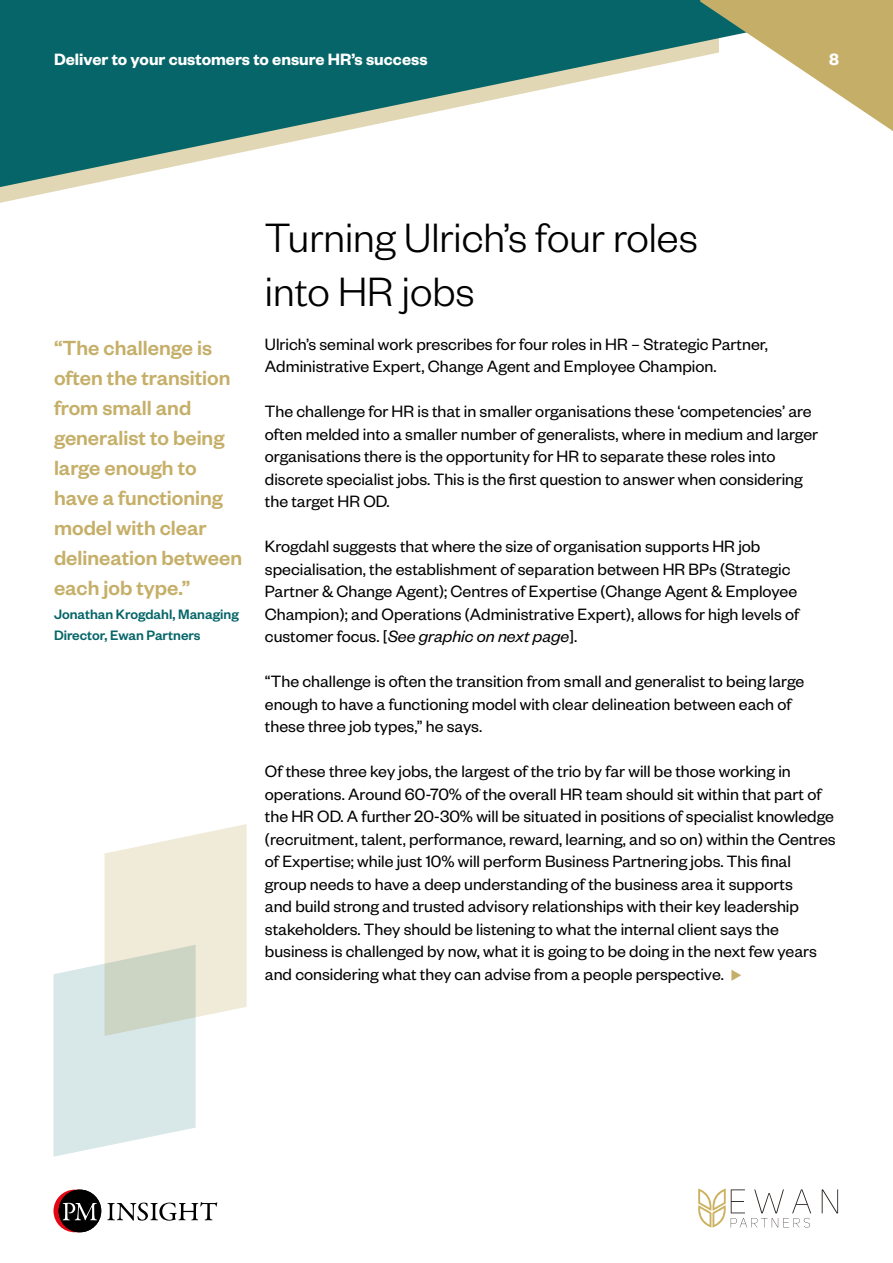
<style>
.page{position:relative;width:893px;height:1263px;background:#fff}
.page>*{position:absolute;margin:0;border:0;box-sizing:border-box;transform-origin:0 0}
.t1{font:300 45px/54px "Founders Grotesk";color:#000}
.t2{font:500 22.5px/30px "Founders Grotesk";color:#c5af68}
.t3{font:18px/22.5px "Founders Grotesk";color:#000}
.t4{font:600 18px "Founders Grotesk";color:#fff}
.t5{font:500 15px/21px "Founders Grotesk";color:#056568}
.s1{font-style:italic}
.s2{color:#c5af68}
</style>
<div class="page">
<svg style="left:107px;top:1202px;width:110px;height:18px"></svg>
<div style="left:59px;top:1189px;width:42px;height:43px;background:#000;border-radius:50%"></div>
<svg style="left:54px;top:1189px;width:43px;height:43px"></svg>
<img style="left:698px;top:1211px;width:28px;height:16px">
<img style="left:698px;top:1188px;width:28px;height:23px">
<svg style="left:822px;top:1189px;width:16px;height:24px"></svg>
<svg style="left:731px;top:1189px;width:80px;height:38px"></svg>
<svg style="left:0;top:187px;width:75px;height:16px"></svg>
<svg style="left:0;top:0;width:700px;height:187px;fill:#056568"></svg>
<svg style="left:700px;top:0;width:193px;height:131px"></svg>
<svg style="left:54px;top:824px;width:193px;height:333px"></svg>
<p class="t4" style="left:54px;top:48px;width:375px">Deliver to your customers to ensure HR’s success</p>
<p class="t4" style="left:829px;top:48px;width:11px">8</p>
<p class="t2" style="left:54px;top:332px;width:190px">“The challenge is often the transition from small and generalist to being large enough to have a functioning model with clear delineation between each job type.”</p>
<p class="t5" style="left:54px;top:603px;width:186px">Jonathan Krogdahl, Managing<br>Director, Ewan Partners</p>
<h1 class="t1" style="left:265px;top:208px;width:435px">Turning Ulrich’s four roles into HR jobs</h1>
<p class="t3" style="left:265px;top:332px;width:504px">Ulrich’s seminal work prescribes for four roles in HR – Strategic Partner,<br>Administrative Expert, Change Agent and Employee Champion.</p>
<p class="t3" style="left:265px;top:399px;width:555px">The challenge for HR is that in smaller organisations these ‘competencies’ are often melded into a smaller number of generalists, where in medium and larger organisations there is the opportunity for HR to separate these roles into discrete specialist jobs. This is the first question to answer when considering the target HR OD.</p>
<p class="t3" style="left:265px;top:534px;width:536px">Krogdahl suggests that where the size of organisation supports HR job specialisation, the establishment of separation between HR BPs (Strategic Partner &amp; Change Agent); Centres of Expertise (Change Agent &amp; Employee Champion); and Operations (Administrative Expert), allows for high levels of customer focus. [<span class="s1">See graphic on next page</span>].</p>
<p class="t3" style="left:265px;top:669px;width:541px">“The challenge is often the transition from small and generalist to being large enough to have a functioning model with clear delineation between each of these three job types,” he says.</p>
<p class="t3" style="left:265px;top:759px;width:572px">Of these three key jobs, the largest of the trio by far will be those working in operations. Around 60-70% of the overall HR team should sit within that part of the HR OD. A further 20-30% will be situated in positions of specialist knowledge (recruitment, talent, performance, reward, learning, and so on) within the Centres of Expertise; while just 10% will perform Business Partnering jobs. This final group needs to have a deep understanding of the business area it supports<br>and build strong and trusted advisory relationships with their key leadership stakeholders. They should be listening to what the internal client says the business is challenged by now, what it is going to be doing in the next few years and considering what they can advise from a people perspective. <span class="s2">◆</span></p>
</div>
